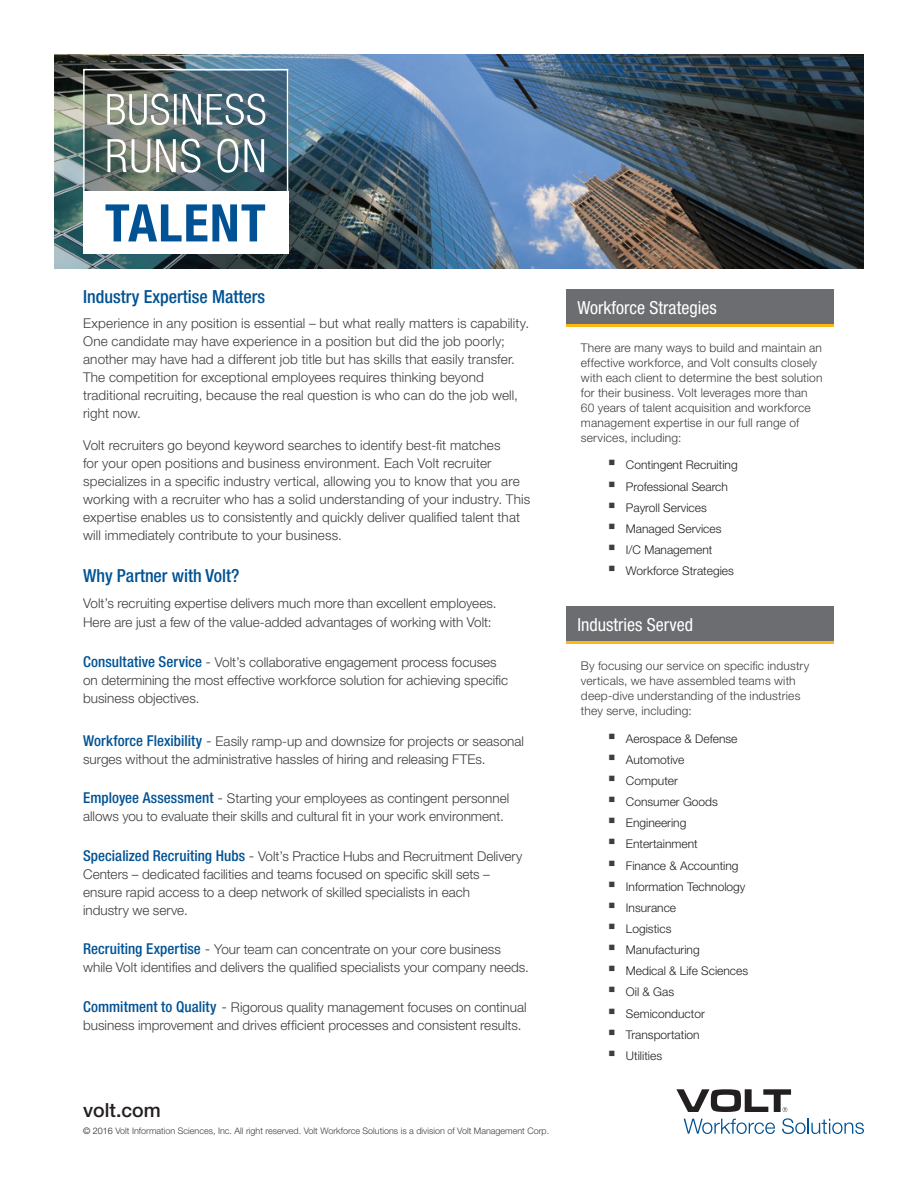
<style>
.page{position:relative;width:918px;height:1188px;background:#fff}
.page>*{position:absolute;margin:0;border:0;box-sizing:border-box;transform-origin:0 0}
.t1{font:500 19.5px "Helvetica Neue LT Std";color:#231f20}
.t2{font:500 condensed 18px "Helvetica Neue LT Std";color:#005294}
.t3{font:condensed 18px "Helvetica Neue LT Std";color:#fff}
.t4{font:300 13.5px/18px "Helvetica Neue LT Std";color:#3e3e3f}
.t5{font:300 12px/15px "Helvetica Neue LT Std";letter-spacing:.015em;color:#3e3e3f}
.t6{font:300 12px/21.1px "Helvetica Neue LT Std";color:#231f20}
.t7{font:300 9px "Helvetica Neue LT Std";color:#3e3e3f}
.s1{font-weight:500;font-stretch:condensed;font-size:15px;color:#005294}
.s2{font-size:15px}
.s3{color:#231f20}
</style>
<div class="page">
<svg style="left:676px;top:1089px;width:115px;height:23px"></svg>
<svg style="left:684px;top:1119px;width:91px;height:15px"></svg>
<svg style="left:782px;top:1118px;width:82px;height:16px"></svg>
<div style="left:566px;top:289px;width:268px;height:36px;background:#6c6d70"></div>
<hr style="left:566px;top:325px;width:268px;height:2px;background:#fcb814">
<div style="left:566px;top:606px;width:268px;height:36px;background:#6c6d70"></div>
<hr style="left:566px;top:642px;width:268px;height:2px;background:#fcb814">
<img style="left:54px;top:54px;width:810px;height:215px">
<div style="left:83px;top:192px;width:205px;height:62px;background:#fff"></div>
<svg style="left:105px;top:204px;width:160px;height:37px"></svg>
<img style="left:82px;top:68px;width:207px;height:126px">
<h2 class="t2" style="left:83px;top:286px;width:183px">Industry Expertise Matters</h2>
<p class="t4" style="left:83px;top:314px;width:448px">Experience in any position is essential – but what really matters is capability.<br>One candidate may have experience in a position but did the job poorly; another may have had a different job title but has skills that easily transfer.<br>The competition for exceptional employees requires thinking beyond traditional recruiting, because the real question is who can do the job well, right now.</p>
<p class="t4" style="left:83px;top:436px;width:449px">Volt recruiters go beyond keyword searches to identify best-fit matches<br>for your open positions and business environment. Each Volt recruiter specializes in a specific industry vertical, allowing you to know that you are working with a recruiter who has a solid understanding of your industry. This expertise enables us to consistently and quickly deliver qualified talent that will immediately contribute to your business.</p>
<h2 class="t2" style="left:83px;top:564px;width:158px">Why Partner with Volt?</h2>
<p class="t4" style="left:83px;top:593px;width:415px;line-height:19.5px">Volt’s recruiting expertise delivers much more than excellent employees.<br>Here are just a few of the value-added advantages of working with Volt:</p>
<p class="t4" style="left:83px;top:653px;width:427px"><span class="s1">Consultative Service</span> <span class="s2">-</span> Volt’s collaborative engagement process focuses on determining the most effective workforce solution for achieving specific business objectives.</p>
<p class="t4" style="left:83px;top:732px;width:442px"><span class="s1">Workforce Flexibility</span> <span class="s2">-</span> Easily ramp-up and downsize for projects or seasonal surges without the administrative hassles of hiring and releasing FTEs.</p>
<p class="t4" style="left:83px;top:789px;width:428px"><span class="s1">Employee Assessment</span> <span class="s2">-</span> Starting your employees as contingent personnel allows you to evaluate their skills and cultural fit in your work environment.</p>
<p class="t4" style="left:83px;top:847px;width:441px"><span class="s1">Specialized Recruiting Hubs</span> <span class="s2">-</span> Volt’s Practice Hubs and Recruitment Delivery Centers – dedicated facilities and teams focused on specific skill sets – ensure rapid access to a deep network of skilled specialists in each<br>industry we serve.</p>
<p class="t4" style="left:83px;top:940px;width:447px"><span class="s1">Recruiting Expertise</span> <span class="s2">-</span> Your team can concentrate on your core business while Volt identifies and delivers the qualified specialists your company needs.</p>
<p class="t4" style="left:83px;top:998px;width:445px"><span class="s1">Commitment to Quality</span> <span class="s2">-</span> Rigorous quality management focuses on continual business improvement and drives efficient processes and consistent results.</p>
<h1 class="t1" style="left:83px;top:1098px;width:79px">volt.com</h1>
<p class="t7" style="left:83px;top:1125px;width:468px"><span class="s3">© 2016</span> Volt Information Sciences, Inc. All right reserved. Volt Workforce Solutions is a division of Volt Management Corp.</p>
<h2 class="t3" style="left:578px;top:297px;width:141px">Workforce Strategies</h2>
<p class="t5" style="left:581px;top:340px;width:243px">There are many ways to build and maintain an effective workforce, and Volt consults closely with each client to determine the best solution for their business. Volt leverages more than 60 years of talent acquisition and workforce management expertise in our full range of services, including:</p>
<p class="t6" style="left:626px;top:454px;width:113px">Contingent Recruiting<br>Professional Search<br>Payroll Services<br>Managed Services<br>I/C Management<br>Workforce Strategies</p>
<h2 class="t3" style="left:578px;top:614px;width:117px">Industries Served</h2>
<p class="t5" style="left:581px;top:658px;width:230px">By focusing our service on specific industry verticals, we have assembled teams with deep-dive understanding of the industries they serve, including:</p>
<p class="t6" style="left:626px;top:728px;width:124px">Aerospace &amp; Defense<br>Automotive<br>Computer<br>Consumer Goods<br>Engineering<br>Entertainment<br>Finance &amp; Accounting<br>Information Technology<br>Insurance<br>Logistics<br>Manufacturing<br>Medical &amp; Life Sciences<br>Oil &amp; Gas<br>Semiconductor<br>Transportation<br>Utilities</p>
</div>
